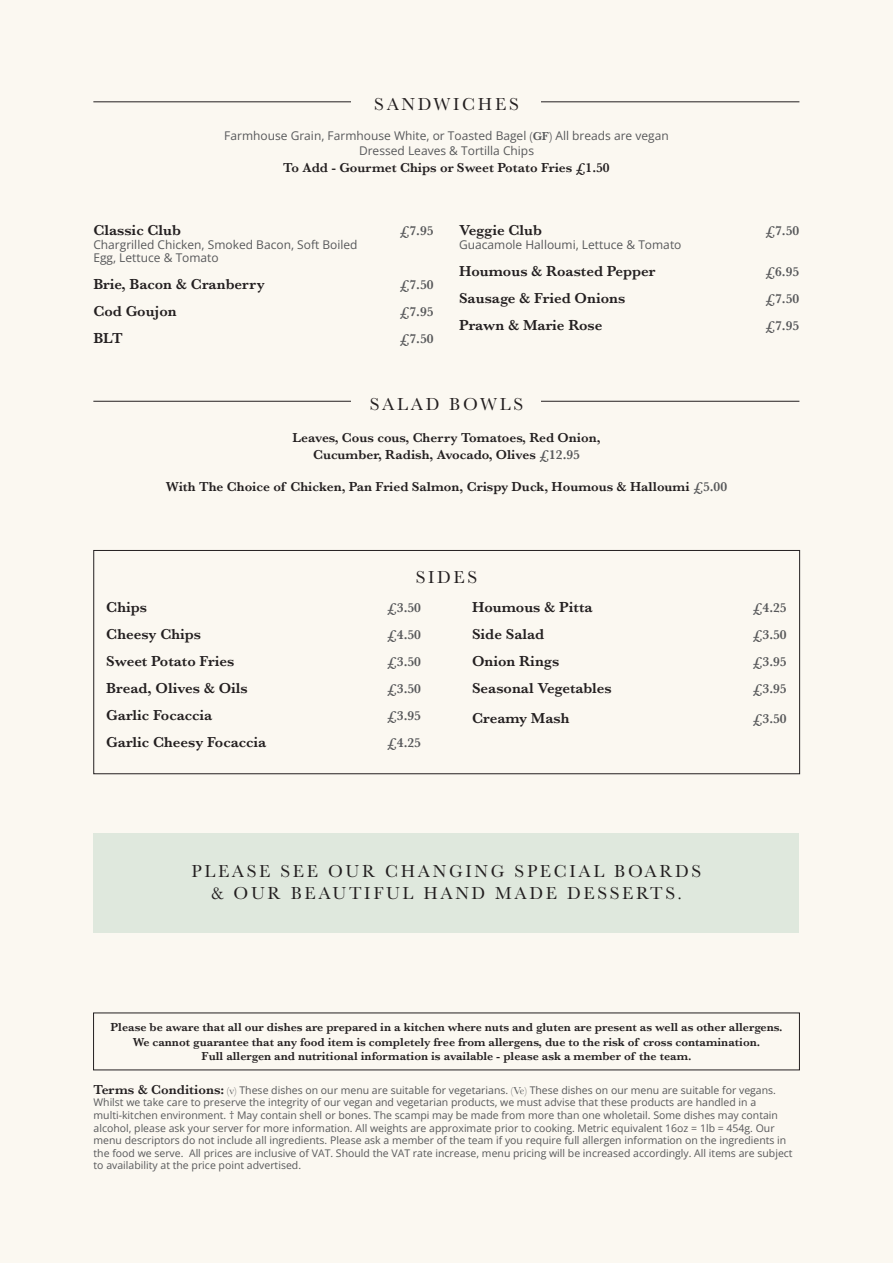
<style>
.page{position:relative;width:893px;height:1263px;background:#fbf8f1}
.page>*{position:absolute;margin:0;border:0;box-sizing:border-box;transform-origin:0 0}
.t1{font:18px "Baskerville";letter-spacing:.15em;color:#231f20}
.t2{font:600 15px "Baskerville";color:#231f20}
.t3{font:600 13.5px "Baskerville";color:#231f20}
.t4{font:600 13.5px "Baskerville";color:#57585a}
.t5{font:600 12px/14.4px "Baskerville";color:#231f20;text-align:center}
.t6{font:12px/13.5px "Open Sans";color:#57585a}
.t7{font:10.5px/12.6px "Open Sans";color:#57585a}
.s1{font-family:"Baskerville";font-weight:600}
.s2{color:#57585a}
.s3{font-family:"Baskerville";font-weight:600;font-size:13.5px;color:#231f20}
.s4{font-family:"Baskerville"}
</style>
<div class="page">
<div style="left:93px;top:833px;width:706px;height:100px;background:#dfe8dd"></div>
<hr style="left:93px;top:102px;width:706px;height:1px;background:#231f20">
<hr style="left:93px;top:401px;width:706px;height:1px;background:#231f20">
<div style="left:352px;top:94px;width:189px;height:16px;background:#fbf8f1"></div>
<div style="left:94px;top:550px;width:706px;height:224px;border:1px solid #231f20"></div>
<div style="left:352px;top:393px;width:189px;height:16px;background:#fbf8f1"></div>
<p class="t1" style="left:374px;top:92px;width:146px">SANDWICHES</p>
<p class="t6" style="left:224px;top:129px;width:446px">Farmhouse Grain, Farmhouse White, or Toasted Bagel <span class="s1">(GF)</span> All breads are vegan</p>
<p class="t6" style="left:359px;top:144px;width:177px">Dressed Leaves &amp; Tortilla Chips</p>
<p class="t3" style="left:283px;top:158px;width:328px">To Add - Gourmet Chips or Sweet Potato Fries £1.50</p>
<p class="t2" style="left:93px;top:220px;width:89px">Classic Club</p>
<p class="t4" style="left:399px;top:222px;width:36px">£7.95</p>
<p class="t6" style="left:93px;top:237px;width:266px">Chargrilled Chicken, Smoked Bacon, Soft Boiled<br>Egg, Lettuce &amp; Tomato</p>
<p class="t2" style="left:93px;top:274px;width:173px">Brie, Bacon &amp; Cranberry</p>
<p class="t4" style="left:399px;top:276px;width:36px">£7.50</p>
<p class="t2" style="left:93px;top:301px;width:85px">Cod Goujon</p>
<p class="t4" style="left:399px;top:303px;width:36px">£7.95</p>
<p class="t2" style="left:93px;top:328px;width:31px">BLT</p>
<p class="t4" style="left:399px;top:330px;width:36px">£7.50</p>
<p class="t2" style="left:459px;top:220px;width:84px">Veggie Club</p>
<p class="t4" style="left:765px;top:222px;width:36px">£7.50</p>
<p class="t6" style="left:459px;top:237px;width:224px">Guacamole Halloumi, Lettuce &amp; Tomato</p>
<p class="t2" style="left:459px;top:260px;width:198px">Houmous &amp; Roasted Pepper</p>
<p class="t4" style="left:765px;top:262px;width:36px">£6.95</p>
<p class="t2" style="left:459px;top:287px;width:168px">Sausage &amp; Fried Onions</p>
<p class="t4" style="left:765px;top:289px;width:36px">£7.50</p>
<p class="t2" style="left:459px;top:314px;width:145px">Prawn &amp; Marie Rose</p>
<p class="t4" style="left:765px;top:316px;width:36px">£7.95</p>
<p class="t1" style="left:370px;top:392px;width:155px">SALAD BOWLS</p>
<p class="t3" style="left:292px;top:428px;width:310px">Leaves, Cous cous, Cherry Tomatoes, Red Onion,</p>
<p class="t3" style="left:313px;top:445px;width:268px">Cucumber, Radish, Avocado, Olives <span class="s2">£12.95</span></p>
<p class="t3" style="left:166px;top:477px;width:563px">With The Choice of Chicken, Pan Fried Salmon, Crispy Duck, Houmous &amp; Halloumi <span class="s2">£5.00</span></p>
<p class="t1" style="left:416px;top:565px;width:63px">SIDES</p>
<p class="t2" style="left:106px;top:597px;width:42px">Chips</p>
<p class="t4" style="left:387px;top:598px;width:36px">£3.50</p>
<p class="t2" style="left:106px;top:624px;width:96px">Cheesy Chips</p>
<p class="t4" style="left:387px;top:625px;width:36px">£4.50</p>
<p class="t2" style="left:106px;top:651px;width:130px">Sweet Potato Fries</p>
<p class="t4" style="left:387px;top:652px;width:36px">£3.50</p>
<p class="t2" style="left:106px;top:678px;width:143px">Bread, Olives &amp; Oils</p>
<p class="t4" style="left:387px;top:679px;width:36px">£3.50</p>
<p class="t2" style="left:106px;top:705px;width:108px">Garlic Focaccia</p>
<p class="t4" style="left:387px;top:706px;width:36px">£3.95</p>
<p class="t2" style="left:106px;top:732px;width:162px">Garlic Cheesy Focaccia</p>
<p class="t4" style="left:387px;top:733px;width:36px">£4.25</p>
<p class="t2" style="left:472px;top:597px;width:122px">Houmous &amp; Pitta</p>
<p class="t4" style="left:753px;top:598px;width:36px">£4.25</p>
<p class="t2" style="left:472px;top:624px;width:74px">Side Salad</p>
<p class="t4" style="left:753px;top:625px;width:36px">£3.50</p>
<p class="t2" style="left:472px;top:651px;width:89px">Onion Rings</p>
<p class="t4" style="left:753px;top:652px;width:36px">£3.95</p>
<p class="t2" style="left:472px;top:678px;width:141px">Seasonal Vegetables</p>
<p class="t4" style="left:753px;top:679px;width:36px">£3.95</p>
<p class="t2" style="left:472px;top:708px;width:99px">Creamy Mash</p>
<p class="t4" style="left:753px;top:709px;width:36px">£3.50</p>
<p class="t1" style="left:192px;top:860px;width:511px">PLEASE SEE OUR CHANGING SPECIAL BOARDS</p>
<p class="t1" style="left:211px;top:882px;width:472px">&amp; OUR BEAUTIFUL HAND MADE DESSERTS.</p>
<p class="t5" style="left:111px;top:1020px;width:673px">Please be aware that all our dishes are prepared in a kitchen where nuts and gluten are present as well as other allergens.<br>We cannot guarantee that any food item is completely free from allergens, due to the risk of cross contamination.<br>Full allergen and nutritional information is available - please ask a member of the team.</p>
<p class="t7" style="left:94px;top:1083px;width:701px"><span class="s3">Terms &amp; Conditions:</span> <span class="s4">(v)</span> These dishes on our menu are suitable for vegetarians. <span class="s4">(Ve)</span> These dishes on our menu are suitable for vegans.<br>Whilst we take care to preserve the integrity of our vegan and vegetarian products, we must advise that these products are handled in a multi-kitchen environment. † May contain shell or bones. The scampi may be made from more than one wholetail. Some dishes may contain alcohol, please ask your server for more information. All weights are approximate prior to cooking. Metric equivalent 16oz = 1lb = 454g. Our menu descriptors do not include all ingredients. Please ask a member of the team if you require full allergen information on the ingredients in the food we serve. All prices are inclusive of VAT. Should the VAT rate increase, menu pricing will be increased accordingly. All items are subject to availability at the price point advertised.</p>
</div>
